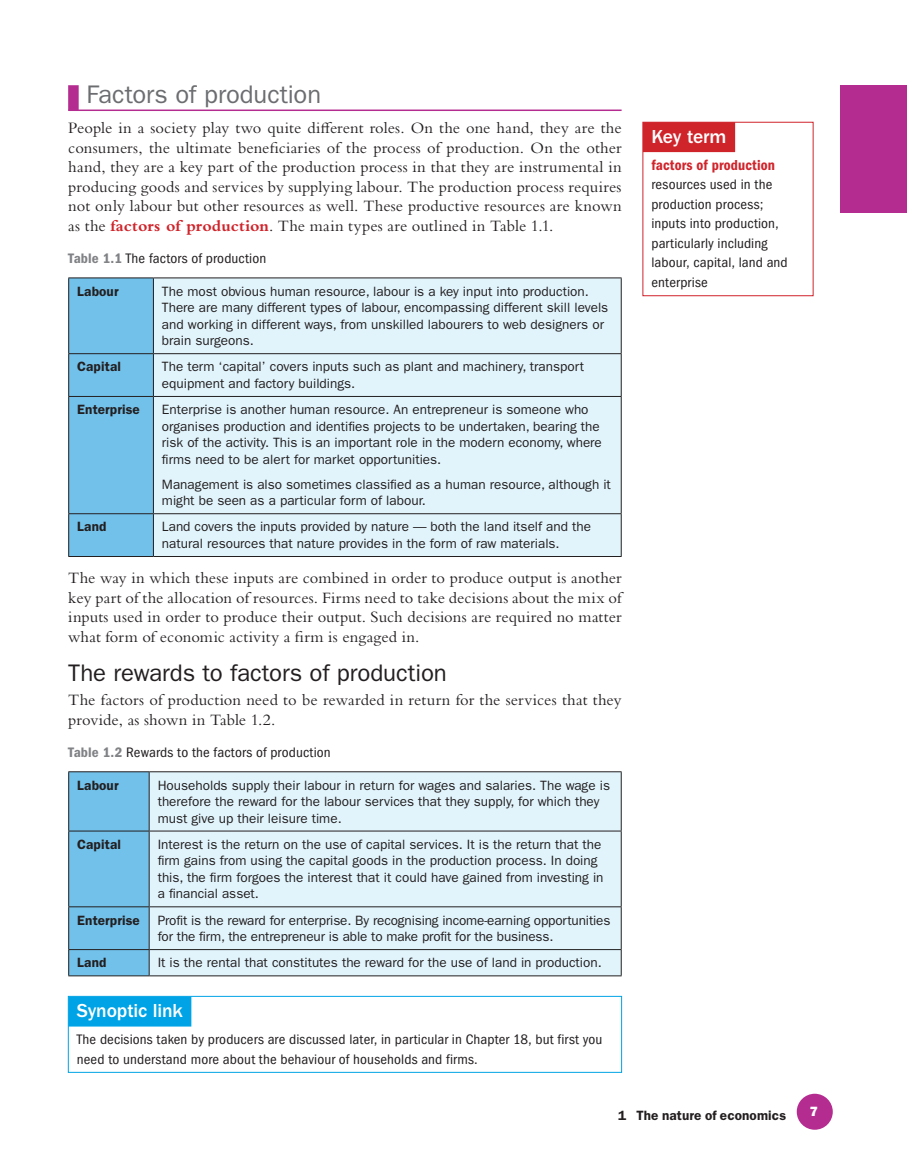
<style>
.page{position:relative;width:907px;height:1174px;background:#fff}
.page>*{position:absolute;margin:0;border:0;box-sizing:border-box;transform-origin:0 0}
.t1{font:25.5px "ITC Franklin Gothic Std";letter-spacing:-.005em;color:#6c6d70}
.t2{font:24px "ITC Franklin Gothic Std";letter-spacing:-.005em;color:#231f20}
.t3{font:500 19.5px "ITC Franklin Gothic Std";letter-spacing:-.01em;color:#fff}
.t4{font:16.5px/19.5px "Bembo Std";letter-spacing:.005em;color:#231f20;text-align:justify}
.t5{font:15px "ITC Franklin Gothic Std Dm Cd";letter-spacing:.005em;color:#d0242b}
.t6{font:condensed 14.25px/19.5px "ITC Franklin Gothic Std";letter-spacing:.01em;color:#231f20;scale:1.05 1}
.t7{font:13.5px/16.5px "ITC Franklin Gothic Std";color:#231f20}
.t8{font:600 13.5px "ITC Franklin Gothic Std";letter-spacing:.01em;color:#231f20}
.t9{font:13.5px "ITC Franklin Gothic Std Hvy";color:#fff}
.s1{font-weight:700;color:#d0242b}
.s2{font-family:"ITC Franklin Gothic Std Dm Cd";font-stretch:normal;color:#808285}
</style>
<div class="page">
<div style="left:796px;top:1094px;width:36px;height:36px;background:#b52c90;border-radius:50%"></div>
<div style="left:839px;top:86px;width:67px;height:127px;background:#b52c90"></div>
<div style="left:68px;top:85px;width:11px;height:26px;background:#b52c90"></div>
<hr style="left:68px;top:110px;width:553px;height:1px;background:#b52c90">
<div style="left:68px;top:996px;width:553px;height:77px;border:1px solid #00a3e5"></div>
<div style="left:68px;top:997px;width:123px;height:30px;background:#00a3e5"></div>
<div style="left:69px;top:279px;width:84px;height:277px;background:#71c1eb"></div>
<div style="left:154px;top:279px;width:466px;height:277px;background:#e1f4fc"></div>
<hr style="left:68px;top:278px;width:85px;height:1px;background:#231f20">
<hr style="left:68px;top:278px;width:1px;height:75px;background:#231f20">
<hr style="left:153px;top:278px;width:1px;height:75px;background:#231f20">
<hr style="left:68px;top:353px;width:85px;height:1px;background:#231f20">
<hr style="left:68px;top:354px;width:1px;height:42px;background:#231f20">
<hr style="left:153px;top:354px;width:1px;height:42px;background:#231f20">
<hr style="left:68px;top:396px;width:85px;height:1px;background:#231f20">
<hr style="left:68px;top:397px;width:1px;height:116px;background:#231f20">
<hr style="left:153px;top:397px;width:1px;height:116px;background:#231f20">
<hr style="left:68px;top:513px;width:85px;height:1px;background:#231f20">
<hr style="left:68px;top:514px;width:1px;height:42px;background:#231f20">
<hr style="left:153px;top:514px;width:1px;height:42px;background:#231f20">
<hr style="left:68px;top:556px;width:85px;height:1px;background:#231f20">
<hr style="left:153px;top:278px;width:468px;height:1px;background:#231f20">
<hr style="left:620px;top:278px;width:1px;height:75px;background:#231f20">
<hr style="left:620px;top:354px;width:1px;height:42px;background:#231f20">
<hr style="left:620px;top:397px;width:1px;height:116px;background:#231f20">
<hr style="left:620px;top:514px;width:1px;height:42px;background:#231f20">
<hr style="left:153px;top:353px;width:468px;height:1px;background:#231f20">
<hr style="left:153px;top:396px;width:468px;height:1px;background:#231f20">
<hr style="left:153px;top:513px;width:468px;height:1px;background:#231f20">
<hr style="left:153px;top:556px;width:468px;height:1px;background:#231f20">
<div style="left:150px;top:772px;width:470px;height:203px;background:#e1f4fc"></div>
<hr style="left:68px;top:771px;width:81px;height:1px;background:#231f20">
<svg style="left:68px;top:772px;width:82px;height:203px;background:#6ebae2"></svg>
<hr style="left:68px;top:975px;width:81px;height:1px;background:#231f20">
<hr style="left:149px;top:771px;width:472px;height:1px;background:#231f20">
<hr style="left:620px;top:772px;width:1px;height:59px;background:#231f20">
<hr style="left:620px;top:831px;width:1px;height:75px;background:#231f20">
<hr style="left:620px;top:907px;width:1px;height:42px;background:#231f20">
<svg style="left:620px;top:950px;width:1px;height:25px"></svg>
<hr style="left:149px;top:831px;width:472px;height:1px;background:#231f20">
<hr style="left:149px;top:906px;width:472px;height:1px;background:#231f20">
<hr style="left:149px;top:949px;width:472px;height:1px;background:#231f20">
<hr style="left:149px;top:975px;width:472px;height:1px;background:#231f20">
<div style="left:642px;top:122px;width:171px;height:174px;border:1px solid #d0242b"></div>
<div style="left:642px;top:122px;width:92px;height:30px;background:#d0242b"></div>
<h1 class="t1" style="left:86px;top:80px;width:236px">Factors of production</h1>
<p class="t4" style="left:68px;top:118px;width:554px">People in a society play two quite different roles. On the one hand, they are the consumers, the ultimate beneficiaries of the process of production. On the other hand, they are a key part of the production process in that they are instrumental in producing goods and services by supplying labour. The production process requires not only labour but other resources as well. These productive resources are known as the <span class="s1">factors of production</span>. The main types are outlined in Table 1.1.</p>
<p class="t6" style="left:68px;top:249px;width:190px"><span class="s2">Table 1.1</span> The factors of production</p>
<p class="t8" style="left:77px;top:283px;width:43px">Labour</p>
<p class="t7" style="left:162px;top:283px;width:447px">The most obvious human resource, labour is a key input into production.<br>There are many different types of labour, encompassing different skill levels and working in different ways, from unskilled labourers to web designers or brain surgeons.</p>
<p class="t8" style="left:77px;top:359px;width:45px">Capital</p>
<p class="t7" style="left:162px;top:359px;width:423px">The term ‘capital’ covers inputs such as plant and machinery, transport equipment and factory buildings.</p>
<p class="t8" style="left:77px;top:402px;width:64px">Enterprise</p>
<p class="t7" style="left:162px;top:401px;width:441px">Enterprise is another human resource. An entrepreneur is someone who organises production and identifies projects to be undertaken, bearing the risk of the activity. This is an important role in the modern economy, where firms need to be alert for market opportunities.</p>
<p class="t7" style="left:162px;top:476px;width:450px">Management is also sometimes classified as a human resource, although it might be seen as a particular form of labour.</p>
<p class="t8" style="left:77px;top:519px;width:31px">Land</p>
<p class="t7" style="left:162px;top:519px;width:430px">Land covers the inputs provided by nature — both the land itself and the natural resources that nature provides in the form of raw materials.</p>
<p class="t4" style="left:68px;top:568px;width:554px">The way in which these inputs are combined in order to produce output is another key part of the allocation of resources. Firms need to take decisions about the mix of inputs used in order to produce their output. Such decisions are required no matter what form of economic activity a firm is engaged in.</p>
<h2 class="t2" style="left:68px;top:659px;width:380px">The rewards to factors of production</h2>
<p class="t4" style="left:68px;top:690px;width:554px">The factors of production need to be rewarded in return for the services that they provide, as shown in Table 1.2.</p>
<p class="t6" style="left:68px;top:743px;width:251px"><span class="s2">Table 1.2</span> Rewards to the factors of production</p>
<p class="t8" style="left:77px;top:777px;width:43px">Labour</p>
<p class="t7" style="left:158px;top:777px;width:453px">Households supply their labour in return for wages and salaries. The wage is therefore the reward for the labour services that they supply, for which they must give up their leisure time.</p>
<p class="t8" style="left:77px;top:836px;width:45px">Capital</p>
<p class="t7" style="left:158px;top:836px;width:447px">Interest is the return on the use of capital services. It is the return that the firm gains from using the capital goods in the production process. In doing this, the firm forgoes the interest that it could have gained from investing in a financial asset.</p>
<p class="t8" style="left:77px;top:912px;width:64px">Enterprise</p>
<p class="t7" style="left:158px;top:912px;width:454px">Profit is the reward for enterprise. By recognising income-earning opportunities for the firm, the entrepreneur is able to make profit for the business.</p>
<p class="t8" style="left:77px;top:955px;width:31px">Land</p>
<p class="t7" style="left:158px;top:955px;width:445px">It is the rental that constitutes the reward for the use of land in production.</p>
<h3 class="t3" style="left:77px;top:1000px;width:107px">Synoptic link</h3>
<p class="t6" style="left:77px;top:1030px;width:502px">The decisions taken by producers are discussed later, in particular in Chapter 18, but first you need to understand more about the behaviour of households and firms.</p>
<h3 class="t3" style="left:651px;top:126px;width:77px">Key term</h3>
<p class="t5" style="left:651px;top:156px;width:125px">factors of production</p>
<p class="t6" style="left:651px;top:175px;width:131px">resources used in the production process; inputs into production, particularly including labour, capital, land and enterprise</p>
<p class="t8" style="left:617px;top:1107px;width:169px">1 The nature of economics</p>
<p class="t9" style="left:809px;top:1104px;width:10px">7</p>
</div>
